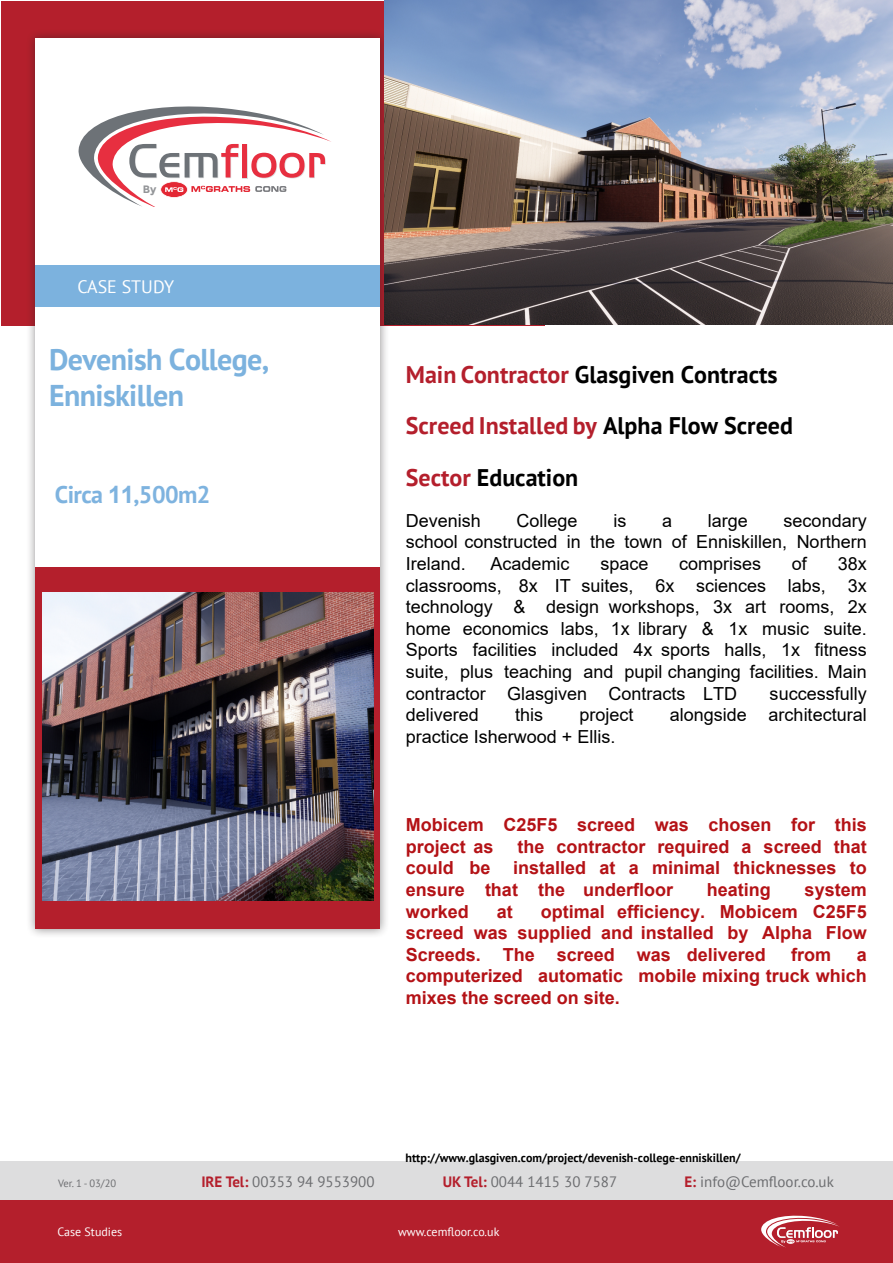
<style>
.page{position:relative;width:893px;height:1263px;background:#fff}
.page>*{position:absolute;margin:0;border:0;box-sizing:border-box;transform-origin:0 0}
.t1{font:700 30px/36px "PT Sans";letter-spacing:-.02em;color:#7cb2de}
.t2{font:700 24px/51.3px "PT Sans";color:#000}
.t3{font:700 24px "PT Sans";letter-spacing:-.025em;color:#7eb3df}
.t4{font:18px/21.6px "Arial";color:#000;text-align:justify}
.t5{font:700 18px/21.6px "Arial";color:#b41216}
.t6{font:18px "PT Sans";color:#fff}
.t7{font:15px "PT Sans";color:#6c6d70}
.t8{font:700 12px "PT Sans";color:#000}
.t9{font:12px "PT Sans";color:#fff}
.t10{font:700 10.8px "Montserrat";color:#939598}
.t11{font:10.5px "PT Sans";color:#6c6d70}
.s1{font-family:"Arial"}
.s2{color:#b41f2c}
.s3{font-weight:700;color:#b41f2c}
</style>
<div class="page">
<div style="left:1px;top:1px;width:543px;height:325px;background:#b41f2c"></div>
<div style="left:0;top:1199px;width:893px;height:64px;background:#b41f2c"></div>
<svg style="left:761px;top:1216px;width:78px;height:31px"></svg>
<div style="left:0;top:1161px;width:893px;height:38px;background:#ddddde"></div>
<div style="left:25px;top:28px;width:364px;height:911px;background:#231f20;opacity:.5"></div>
<div style="left:35px;top:38px;width:344px;height:891px;background:#fff"></div>
<svg style="left:78px;top:106px;width:253px;height:100px"></svg>
<div style="left:35px;top:265px;width:344px;height:41px;background:#7cb2de"></div>
<div style="left:35px;top:567px;width:344px;height:362px;background:#b41f2c"></div>
<img style="left:385px;top:1px;width:508px;height:323px">
<img style="left:43px;top:593px;width:330px;height:307px">
<p class="t10" style="left:143px;top:183px;width:15px">By</p>
<p class="t6" style="left:77px;top:275px;width:98px">CASE STUDY</p>
<p class="t1" style="left:49px;top:341px;width:222px">Devenish College,<br>Enniskillen</p>
<h2 class="t3" style="left:55px;top:479px;width:157px">Circa <span class="s1">11</span>,500m2</h2>
<p class="t2" style="left:406px;top:349px;width:389px"><span class="s2">Main Contractor</span> Glasgiven Contracts<br><span class="s2">Screed Installed by</span> Alpha Flow Screed<br><span class="s2">Sector</span> Education</p>
<p class="t4" style="left:406px;top:510px;width:77px">Devenish</p>
<p class="t4" style="left:517px;top:510px;width:63px">College</p>
<p class="t4" style="left:613px;top:510px;width:14px">is</p>
<p class="t4" style="left:662px;top:510px;width:12px">a</p>
<p class="t4" style="left:708px;top:510px;width:42px">large</p>
<p class="t4" style="left:406px;top:510px;width:462px;text-indent:378px">secondary school constructed in the town of Enniskillen, Northern Ireland.</p>
<p class="t4" style="left:491px;top:553px;width:81px">Academic</p>
<p class="t4" style="left:600px;top:553px;width:50px">space</p>
<p class="t4" style="left:679px;top:553px;width:84px">comprises</p>
<p class="t4" style="left:792px;top:553px;width:17px">of</p>
<p class="t4" style="left:406px;top:553px;width:462px;text-indent:432px">38x classrooms, 8x IT suites, 6x sciences labs, 3x technology &amp; design workshops, 3x art rooms, 2x home economics labs, 1x library &amp; 1x music suite.<br>Sports facilities included 4x sports halls, 1x fitness suite, plus teaching and pupil changing facilities. Main contractor Glasgiven Contracts LTD</p>
<p class="t4" style="left:770px;top:682px;width:99px">successfully</p>
<p class="t4" style="left:406px;top:704px;width:75px">delivered</p>
<p class="t4" style="left:515px;top:704px;width:30px">this</p>
<p class="t4" style="left:580px;top:704px;width:56px">project</p>
<p class="t4" style="left:670px;top:704px;width:198px">alongside architectural</p>
<p class="t4" style="left:406px;top:726px;width:211px">practice Isherwood + Ellis.</p>
<p class="t5" style="left:406px;top:814px;width:462px">Mobicem C25F5 screed was chosen for this project as</p>
<p class="t5" style="left:518px;top:836px;width:351px">the contractor required a screed that</p>
<p class="t5" style="left:406px;top:857px;width:462px;text-indent:107px">installed at a minimal thicknesses to ensure that the underfloor</p>
<p class="t5" style="left:406px;top:857px;width:86px">could be</p>
<p class="t5" style="left:707px;top:879px;width:66px">heating</p>
<p class="t5" style="left:805px;top:879px;width:64px">system</p>
<p class="t5" style="left:406px;top:900px;width:462px;text-align:justify;text-indent:135px">optimal efficiency. Mobicem C25F5 screed was supplied and installed by Alpha Flow Screeds. The screed was delivered</p>
<p class="t5" style="left:406px;top:900px;width:65px">worked</p>
<p class="t5" style="left:497px;top:900px;width:18px">at</p>
<p class="t5" style="left:791px;top:944px;width:41px">from</p>
<p class="t5" style="left:406px;top:944px;width:462px;text-align:justify;text-indent:451px">a computerized automatic mobile mixing truck which mixes the screed on site.</p>
<p class="t8" style="left:405px;top:1150px;width:337px">http://www.glasgiven.com/project/devenish-college-enniskillen/</p>
<p class="t11" style="left:58px;top:1176px;width:59px">Ver. 1 - 03/20</p>
<p class="t7" style="left:201px;top:1171px;width:175px"><span class="s3">IRE Tel:</span> 00353 94 9553900</p>
<p class="t7" style="left:443px;top:1171px;width:176px"><span class="s3">UK Tel:</span> 0044 1415 30 7587</p>
<p class="t7" style="left:684px;top:1171px;width:151px"><span class="s3">E:</span> info@Cemfloor.co.uk</p>
<p class="t9" style="left:58px;top:1224px;width:66px">Case Studies</p>
<p class="t9" style="left:398px;top:1224px;width:103px">www.cemfloor.co.uk</p>
</div>
